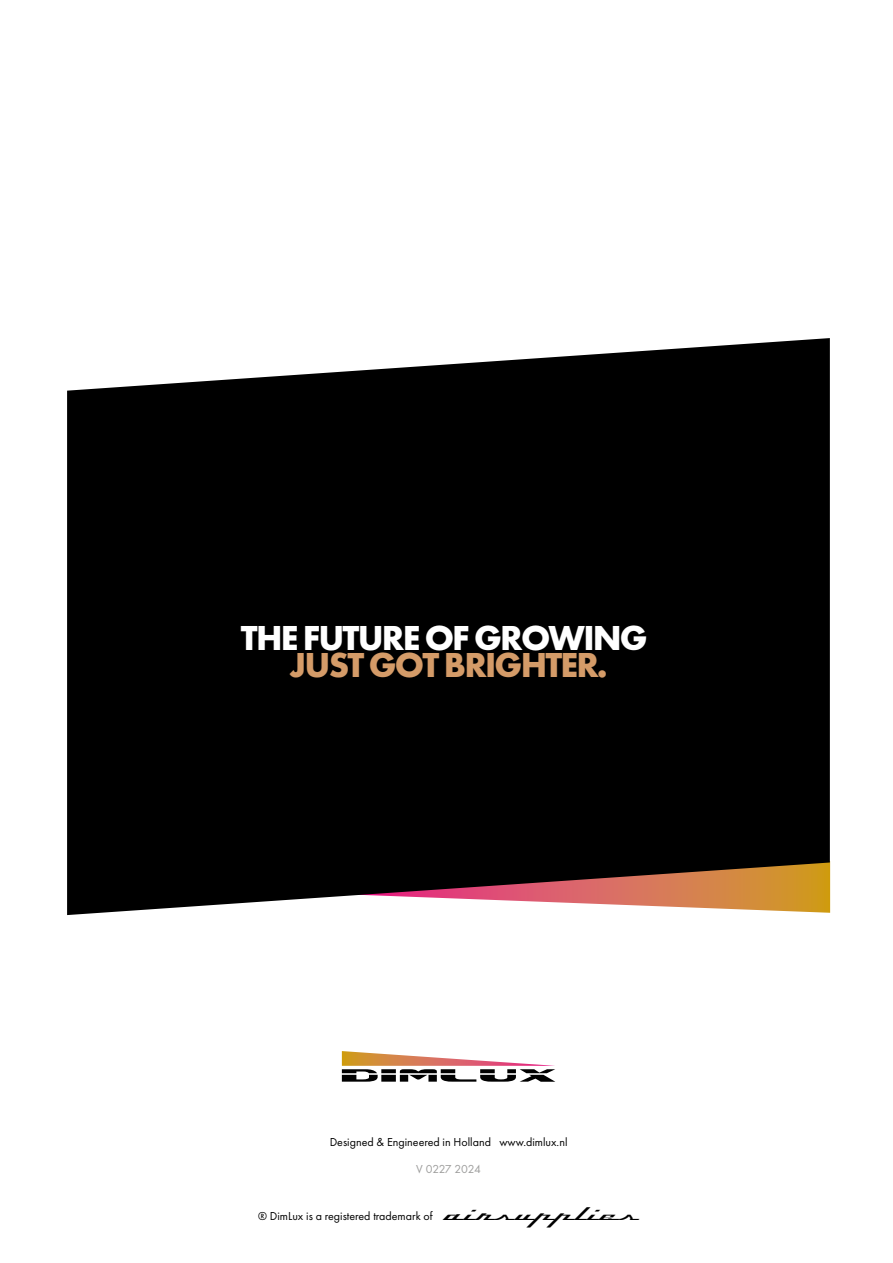
<style>
.page{position:relative;width:893px;height:1263px;background:#fff}
.page>*{position:absolute;margin:0;border:0;box-sizing:border-box;transform-origin:0 0}
.t1{font:700 36px "Futura PT";letter-spacing:-.05em;color:#fff}
.t2{font:700 36px "Futura PT";letter-spacing:-.05em;color:#d49b68}
.t3{font:27px "Top Speed";color:#000}
.t4{font:12px "Futura PT";color:#000}
.t5{font:12px "Futura PT";letter-spacing:-.03em;color:#9d9d9c}
</style>
<div class="page">
<svg style="left:67px;top:338px;width:763px;height:577px;background:#161312"></svg>
<svg style="left:342px;top:1051px;width:213px;height:31px"></svg>
<h1 class="t1" style="left:241px;top:614px;width:408px">THE FUTURE OF GROWING</h1>
<h1 class="t2" style="left:290px;top:641px;width:320px">JUST GOT BRIGHTER.</h1>
<p class="t4" style="left:330px;top:1135px;width:239px">Designed &amp; Engineered in Holland www.dimlux.nl</p>
<p class="t5" style="left:416px;top:1162px;width:66px">V 0227 2024</p>
<p class="t4" style="left:258px;top:1208px;width:176px">® DimLux is a registered trademark of</p>
<h2 class="t3" style="left:444px;top:1198px;width:197px">airSupplies</h2>
</div>
